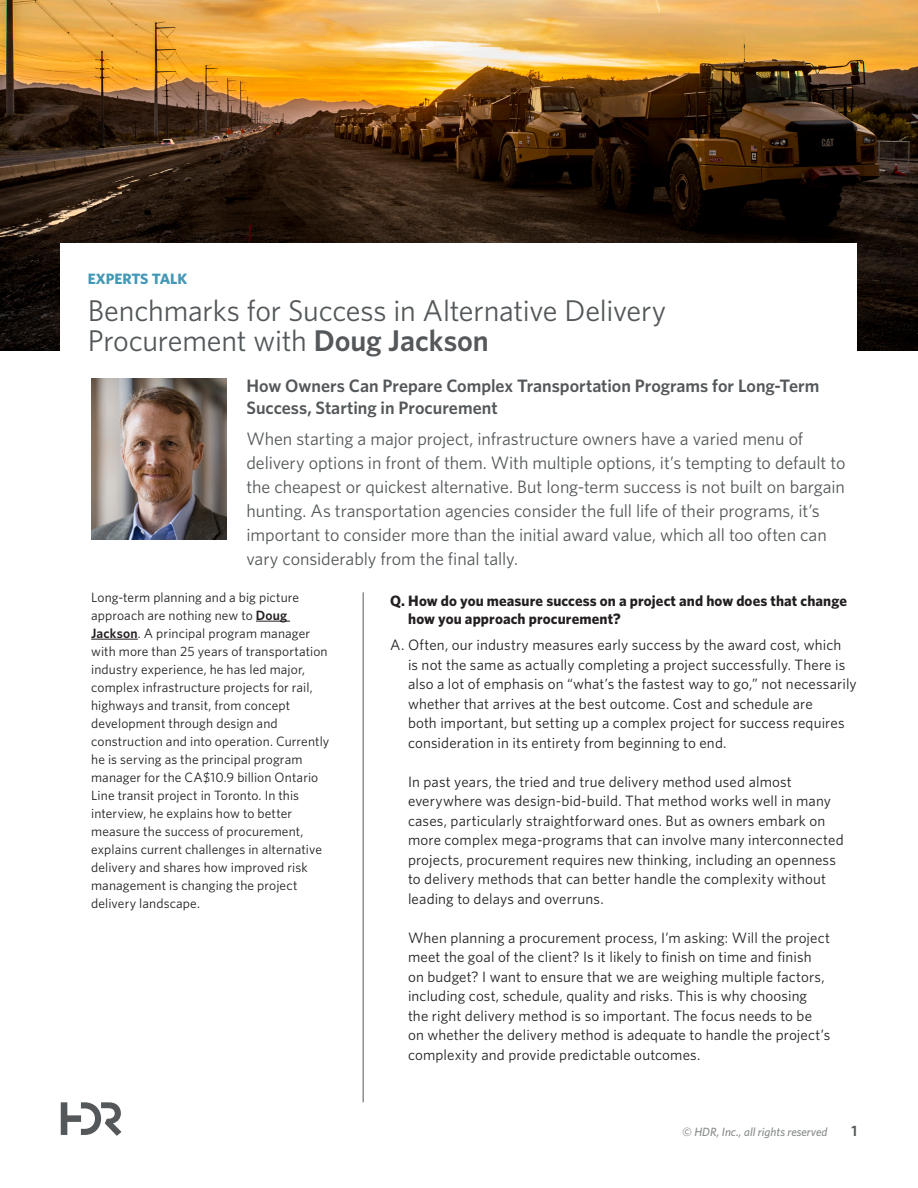
<style>
.page{position:relative;width:918px;height:1188px;background:#fff}
.page>*{position:absolute;margin:0;border:0;box-sizing:border-box;transform-origin:0 0}
.t1{font:30px/30px "Whitney";letter-spacing:-.01em;color:#54585a}
.t2{font:18px/24px "Whitney";letter-spacing:-.005em;color:#54585a}
.t3{font:600 18px/21.6px "Whitney";color:#54585a}
.t4{font:15px/19.5px "Whitney";letter-spacing:.01em;color:#231f20}
.t5{font:700 15px/18px "Whitney";letter-spacing:.005em;color:#231f20}
.t6{font:700 15px "Whitney";color:#4298b5}
.t7{font:600 15px "Whitney";color:#54585a}
.t8{font:13.5px/18px "Whitney";letter-spacing:.01em;color:#231f20}
.t9{font:italic 500 12px "Whitney";color:#878a8b}
.s1{font-weight:600}
</style>
<div class="page">
<img style="left:0;top:0;width:918px;height:351px">
<div style="left:61px;top:243px;width:796px;height:108px;background:#fff"></div>
<hr style="left:256px;top:621px;width:34px;height:1px;background:#231f20">
<hr style="left:91px;top:639px;width:47px;height:1px;background:#231f20">
<hr style="left:363px;top:592px;width:1px;height:510px;background:#54585a">
<img style="left:91px;top:378px;width:135px;height:162px">
<svg style="left:61px;top:1102px;width:61px;height:34px"></svg>
<p class="t6" style="left:88px;top:269px;width:101px">EXPERTS TALK</p>
<h1 class="t1" style="left:88px;top:295px;width:580px">Benchmarks for Success in Alternative Delivery<br>Procurement with <span class="s1">Doug Jackson</span></h1>
<p class="t3" style="left:246px;top:375px;width:574px">How Owners Can Prepare Complex Transportation Programs for Long-Term<br>Success, Starting in Procurement</p>
<p class="t2" style="left:246px;top:426px;width:601px">When starting a major project, infrastructure owners have a varied menu of delivery options in front of them. With multiple options, it’s tempting to default to the cheapest or quickest alternative. But long-term success is not built on bargain hunting. As transportation agencies consider the full life of their programs, it’s important to consider more than the initial award value, which all too often can vary considerably from the final tally.</p>
<p class="t5" style="left:408px;top:591px;width:440px;text-indent:-18px">Q. How do you measure success on a project and how does that change how you approach procurement?</p>
<p class="t4" style="left:408px;top:635px;width:450px;text-indent:-18px">A. Often, our industry measures early success by the award cost, which<br>is not the same as actually completing a project successfully. There is also a lot of emphasis on “what’s the fastest way to go,” not necessarily whether that arrives at the best outcome. Cost and schedule are<br>both important, but setting up a complex project for success requires consideration in its entirety from beginning to end.</p>
<p class="t4" style="left:408px;top:771px;width:437px">In past years, the tried and true delivery method used almost everywhere was design-bid-build. That method works well in many cases, particularly straightforward ones. But as owners embark on more complex mega-programs that can involve many interconnected projects, procurement requires new thinking, including an openness to delivery methods that can better handle the complexity without leading to delays and overruns.</p>
<p class="t4" style="left:408px;top:927px;width:424px">When planning a procurement process, I’m asking: Will the project meet the goal of the client? Is it likely to finish on time and finish on budget? I want to ensure that we are weighing multiple factors, including cost, schedule, quality and risks. This is why choosing the right delivery method is so important. The focus needs to be on whether the delivery method is adequate to handle the project’s complexity and provide predictable outcomes.</p>
<p class="t8" style="left:91px;top:588px;width:240px">Long-term planning and a big picture approach are nothing new to <span class="s1">Doug Jackson</span>. A principal program manager with more than 25 years of transportation industry experience, he has led major, complex infrastructure projects for rail, highways and transit, from concept development through design and construction and into operation. Currently he is serving as the principal program manager for the CA$10.9 billion Ontario Line transit project in Toronto. In this interview, he explains how to better measure the success of procurement, explains current challenges in alternative delivery and shares how improved risk management is changing the project delivery landscape.</p>
<p class="t9" style="left:682px;top:1124px;width:147px">© HDR, Inc., all rights reserved</p>
<p class="t7" style="left:852px;top:1121px;width:7px">1</p>
</div>
